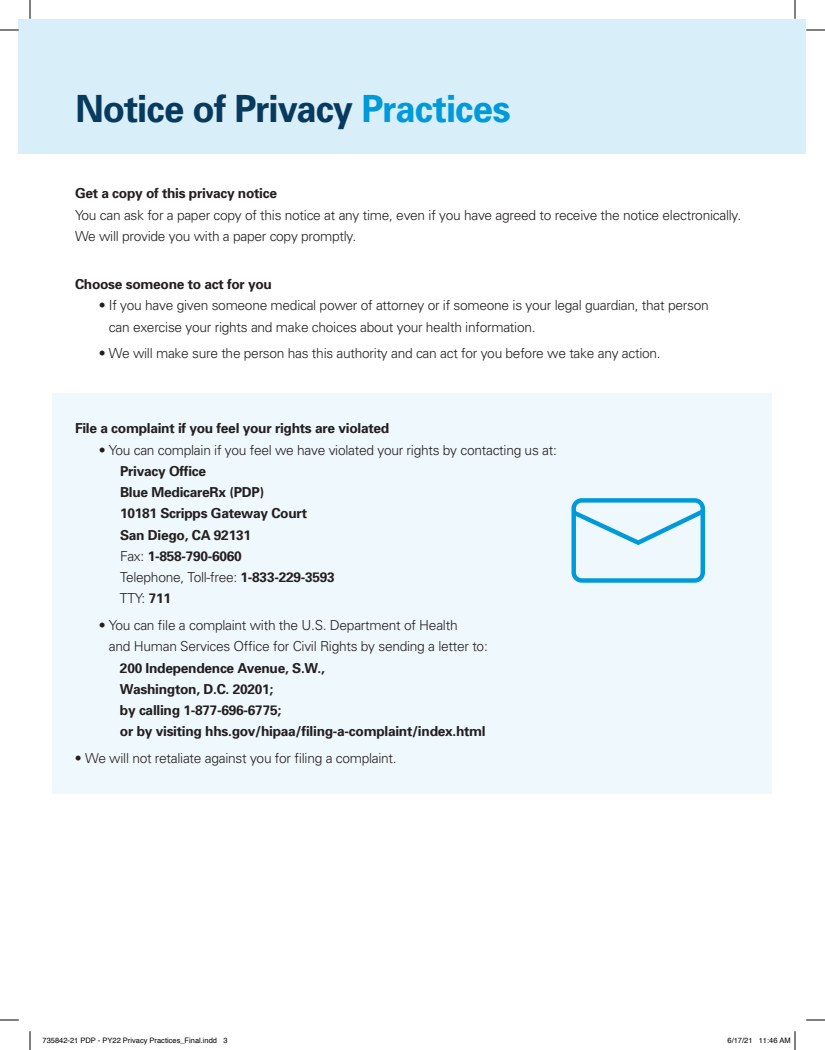
<style>
.page{position:relative;width:825px;height:1050px;background:#fff}
.page>*{position:absolute;margin:0;border:0;box-sizing:border-box;transform-origin:0 0}
.t1{font:700 37.5px "Univers";letter-spacing:-.025em;color:#083a5e}
.t2{font:300 13.75px/21.2px "Univers";letter-spacing:-.02em;color:#231f20}
.t3{font:700 13.75px/21.2px "Univers";letter-spacing:-.02em;color:#231f20}
.t4{font:7.5px "Helvetica";color:#000}
.s1{color:#009ada}
.s2{font-weight:300}
</style>
<div class="page">
<div style="left:52px;top:393px;width:720px;height:401px;background:#eff8fc"></div>
<div style="left:19px;top:19px;width:787px;height:135px;background:#d8eef8"></div>
<svg style="left:0;top:29px;width:19px;height:2px"></svg>
<svg style="left:806px;top:29px;width:19px;height:2px"></svg>
<svg style="left:0;top:1020px;width:19px;height:1px"></svg>
<svg style="left:806px;top:1020px;width:19px;height:1px"></svg>
<svg style="left:29px;top:0;width:2px;height:19px"></svg>
<svg style="left:30px;top:1031px;width:1px;height:19px"></svg>
<svg style="left:794px;top:0;width:2px;height:19px"></svg>
<svg style="left:795px;top:1031px;width:1px;height:19px"></svg>
<svg style="left:572px;top:498px;width:133px;height:85px"></svg>
<h1 class="t1" style="left:76px;top:86px;width:437px">Notice of Privacy <span class="s1">Practices</span></h1>
<h3 class="t3" style="left:75px;top:183px;width:204px">Get a copy of this privacy notice</h3>
<p class="t2" style="left:75px;top:204px;width:668px">You can ask for a paper copy of this notice at any time, even if you have agreed to receive the notice electronically.<br>We will provide you with a paper copy promptly.</p>
<h3 class="t3" style="left:75px;top:274px;width:199px">Choose someone to act for you</h3>
<p class="t2" style="left:109px;top:295px;width:601px;text-indent:-10px">• If you have given someone medical power of attorney or if someone is your legal guardian, that person can exercise your rights and make choices about your health information.</p>
<p class="t2" style="left:99px;top:343px;width:563px">• We will make sure the person has this authority and can act for you before we take any action.</p>
<p class="t3" style="left:75px;top:418px;width:316px">File a complaint if you feel your rights are violated</p>
<p class="t2" style="left:99px;top:439px;width:460px">• You can complain if you feel we have violated your rights by contacting us at:</p>
<p class="t3" style="left:120px;top:460px;width:216px">Privacy Office<br>Blue MedicareRx (PDP)<br>10181 Scripps Gateway Court<br>San Diego, CA 92131<br><span class="s2">Fax:</span> 1-858-790-6060<br><span class="s2">Telephone, Toll-free:</span> 1-833-229-3593<br><span class="s2">TTY:</span> 711</p>
<p class="t2" style="left:109px;top:615px;width:380px;text-indent:-10px">• You can file a complaint with the U.S. Department of Health<br>and Human Services Office for Civil Rights by sending a letter to:</p>
<p class="t3" style="left:120px;top:657px;width:367px">200 Independence Avenue, S.W.,<br>Washington, D.C. 20201;<br>by calling 1-877-696-6775;<br>or by visiting hhs.gov/hipaa/filing-a-complaint/index.html</p>
<p class="t2" style="left:75px;top:748px;width:323px">• We will not retaliate against you for filing a complaint.</p>
<p class="t4" style="left:42px;top:1034px;width:187px">735842-21 PDP - PY22 Privacy Practices_Final.indd 3</p>
<p class="t4" style="left:727px;top:1034px;width:65px">6/17/21 11:46 AM</p>
</div>
